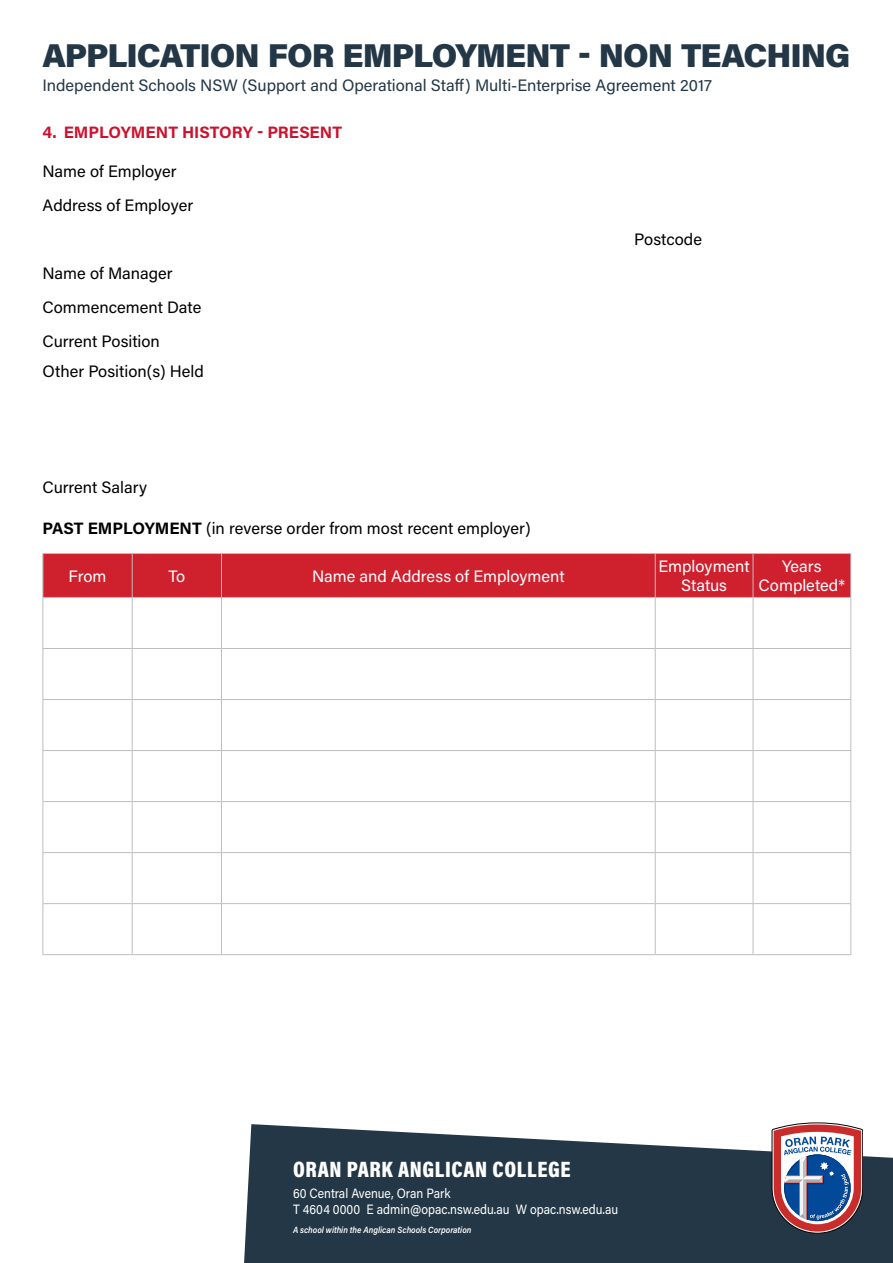
<style>
.page{position:relative;width:893px;height:1263px;background:#fff}
.page>*{position:absolute;margin:0;border:0;box-sizing:border-box;transform-origin:0 0}
.t1{font:900 33px "Acumin Pro";letter-spacing:-.03em;color:#233746}
.t2{font:900 22.5px "Acumin Pro Cond";letter-spacing:.03em;color:#fff}
.t3{font:16.5px/34px "Acumin Pro";color:#000}
.t4{font:16.5px "Acumin Pro";color:#233746}
.t5{font:16.5px/19.8px "Acumin Pro";color:#fff;text-align:center}
.t6{font:700 16.5px "Acumin Pro";letter-spacing:-.005em;color:#cd122d}
.t7{font:13.5px/16.2px "Acumin Pro";color:#fff;scale:.9 1}
.t8{font:italic 600 9px "Acumin Pro";color:#fff;scale:.9 1}
.s1{font-weight:700}
</style>
<div class="page">
<svg style="left:244px;top:1124px;width:649px;height:139px;fill:#233746"></svg>
<svg style="left:772px;top:1123px;width:91px;height:110px"></svg>
<div style="left:44px;top:554px;width:806px;height:43px;background:#cf202e"></div>
<hr style="left:43px;top:553px;width:89px;height:1px;background:#bcbec0">
<hr style="left:43px;top:554px;width:1px;height:43px;background:#bcbec0">
<hr style="left:132px;top:553px;width:89px;height:1px;background:#bcbec0">
<hr style="left:132px;top:554px;width:1px;height:43px;background:#bcbec0">
<hr style="left:221px;top:553px;width:434px;height:1px;background:#bcbec0">
<hr style="left:221px;top:554px;width:1px;height:43px;background:#bcbec0">
<hr style="left:655px;top:553px;width:98px;height:1px;background:#bcbec0">
<hr style="left:655px;top:554px;width:1px;height:43px;background:#bcbec0">
<hr style="left:753px;top:553px;width:98px;height:1px;background:#bcbec0">
<hr style="left:753px;top:554px;width:1px;height:43px;background:#bcbec0">
<hr style="left:850px;top:554px;width:1px;height:43px;background:#bcbec0">
<hr style="left:43px;top:597px;width:89px;height:1px;background:#bcbec0">
<hr style="left:43px;top:598px;width:1px;height:50px;background:#bcbec0">
<hr style="left:132px;top:597px;width:89px;height:1px;background:#bcbec0">
<hr style="left:132px;top:598px;width:1px;height:50px;background:#bcbec0">
<hr style="left:221px;top:597px;width:434px;height:1px;background:#bcbec0">
<hr style="left:221px;top:598px;width:1px;height:50px;background:#bcbec0">
<hr style="left:655px;top:597px;width:98px;height:1px;background:#bcbec0">
<hr style="left:655px;top:598px;width:1px;height:50px;background:#bcbec0">
<hr style="left:753px;top:597px;width:98px;height:1px;background:#bcbec0">
<hr style="left:753px;top:598px;width:1px;height:50px;background:#bcbec0">
<hr style="left:850px;top:598px;width:1px;height:50px;background:#bcbec0">
<hr style="left:43px;top:648px;width:89px;height:1px;background:#bcbec0">
<hr style="left:43px;top:649px;width:1px;height:50px;background:#bcbec0">
<hr style="left:132px;top:648px;width:89px;height:1px;background:#bcbec0">
<hr style="left:132px;top:649px;width:1px;height:50px;background:#bcbec0">
<hr style="left:221px;top:648px;width:434px;height:1px;background:#bcbec0">
<hr style="left:221px;top:649px;width:1px;height:50px;background:#bcbec0">
<hr style="left:655px;top:648px;width:98px;height:1px;background:#bcbec0">
<hr style="left:655px;top:649px;width:1px;height:50px;background:#bcbec0">
<hr style="left:753px;top:648px;width:98px;height:1px;background:#bcbec0">
<hr style="left:753px;top:649px;width:1px;height:50px;background:#bcbec0">
<hr style="left:850px;top:649px;width:1px;height:50px;background:#bcbec0">
<hr style="left:43px;top:699px;width:89px;height:1px;background:#bcbec0">
<hr style="left:43px;top:700px;width:1px;height:50px;background:#bcbec0">
<hr style="left:132px;top:699px;width:89px;height:1px;background:#bcbec0">
<hr style="left:132px;top:700px;width:1px;height:50px;background:#bcbec0">
<hr style="left:221px;top:699px;width:434px;height:1px;background:#bcbec0">
<hr style="left:221px;top:700px;width:1px;height:50px;background:#bcbec0">
<hr style="left:655px;top:699px;width:98px;height:1px;background:#bcbec0">
<hr style="left:655px;top:700px;width:1px;height:50px;background:#bcbec0">
<hr style="left:753px;top:699px;width:98px;height:1px;background:#bcbec0">
<hr style="left:753px;top:700px;width:1px;height:50px;background:#bcbec0">
<hr style="left:850px;top:700px;width:1px;height:50px;background:#bcbec0">
<hr style="left:43px;top:750px;width:89px;height:1px;background:#bcbec0">
<hr style="left:43px;top:751px;width:1px;height:50px;background:#bcbec0">
<hr style="left:132px;top:750px;width:89px;height:1px;background:#bcbec0">
<hr style="left:132px;top:751px;width:1px;height:50px;background:#bcbec0">
<hr style="left:221px;top:750px;width:434px;height:1px;background:#bcbec0">
<hr style="left:221px;top:751px;width:1px;height:50px;background:#bcbec0">
<hr style="left:655px;top:750px;width:98px;height:1px;background:#bcbec0">
<hr style="left:655px;top:751px;width:1px;height:50px;background:#bcbec0">
<hr style="left:753px;top:750px;width:98px;height:1px;background:#bcbec0">
<hr style="left:753px;top:751px;width:1px;height:50px;background:#bcbec0">
<hr style="left:850px;top:751px;width:1px;height:50px;background:#bcbec0">
<hr style="left:43px;top:801px;width:89px;height:1px;background:#bcbec0">
<hr style="left:43px;top:802px;width:1px;height:50px;background:#bcbec0">
<hr style="left:132px;top:801px;width:89px;height:1px;background:#bcbec0">
<hr style="left:132px;top:802px;width:1px;height:50px;background:#bcbec0">
<hr style="left:221px;top:801px;width:434px;height:1px;background:#bcbec0">
<hr style="left:221px;top:802px;width:1px;height:50px;background:#bcbec0">
<hr style="left:655px;top:801px;width:98px;height:1px;background:#bcbec0">
<hr style="left:655px;top:802px;width:1px;height:50px;background:#bcbec0">
<hr style="left:753px;top:801px;width:98px;height:1px;background:#bcbec0">
<hr style="left:753px;top:802px;width:1px;height:50px;background:#bcbec0">
<hr style="left:850px;top:802px;width:1px;height:50px;background:#bcbec0">
<hr style="left:43px;top:852px;width:89px;height:1px;background:#bcbec0">
<hr style="left:43px;top:853px;width:1px;height:50px;background:#bcbec0">
<hr style="left:132px;top:852px;width:89px;height:1px;background:#bcbec0">
<hr style="left:132px;top:853px;width:1px;height:50px;background:#bcbec0">
<hr style="left:221px;top:852px;width:434px;height:1px;background:#bcbec0">
<hr style="left:221px;top:853px;width:1px;height:50px;background:#bcbec0">
<hr style="left:655px;top:852px;width:98px;height:1px;background:#bcbec0">
<hr style="left:655px;top:853px;width:1px;height:50px;background:#bcbec0">
<hr style="left:753px;top:852px;width:98px;height:1px;background:#bcbec0">
<hr style="left:753px;top:853px;width:1px;height:50px;background:#bcbec0">
<hr style="left:850px;top:853px;width:1px;height:50px;background:#bcbec0">
<hr style="left:43px;top:903px;width:89px;height:1px;background:#bcbec0">
<hr style="left:43px;top:904px;width:1px;height:50px;background:#bcbec0">
<hr style="left:132px;top:903px;width:89px;height:1px;background:#bcbec0">
<hr style="left:132px;top:904px;width:1px;height:50px;background:#bcbec0">
<hr style="left:221px;top:903px;width:434px;height:1px;background:#bcbec0">
<hr style="left:221px;top:904px;width:1px;height:50px;background:#bcbec0">
<hr style="left:655px;top:903px;width:98px;height:1px;background:#bcbec0">
<hr style="left:655px;top:904px;width:1px;height:50px;background:#bcbec0">
<hr style="left:753px;top:903px;width:98px;height:1px;background:#bcbec0">
<hr style="left:753px;top:904px;width:1px;height:50px;background:#bcbec0">
<hr style="left:850px;top:904px;width:1px;height:50px;background:#bcbec0">
<hr style="left:43px;top:954px;width:89px;height:1px;background:#bcbec0">
<hr style="left:132px;top:954px;width:89px;height:1px;background:#bcbec0">
<hr style="left:221px;top:954px;width:434px;height:1px;background:#bcbec0">
<hr style="left:655px;top:954px;width:98px;height:1px;background:#bcbec0">
<hr style="left:753px;top:954px;width:98px;height:1px;background:#bcbec0">
<h1 class="t1" style="left:43px;top:32px;width:809px">APPLICATION FOR EMPLOYMENT - NON TEACHING</h1>
<p class="t4" style="left:43px;top:74px;width:671px">Independent Schools NSW (Support and Operational Staff) Multi-Enterprise Agreement 2017</p>
<p class="t6" style="left:43px;top:121px;width:301px">4. EMPLOYMENT HISTORY - PRESENT</p>
<p class="t3" style="left:43px;top:153px;width:152px">Name of Employer<br>Address of Employer</p>
<p class="t3" style="left:43px;top:256px;width:160px">Name of Manager<br>Commencement Date<br>Current Position</p>
<p class="t3" style="left:43px;top:353px;width:163px">Other Position(s) Held</p>
<p class="t3" style="left:634px;top:221px;width:69px">Postcode</p>
<p class="t3" style="left:43px;top:470px;width:106px">Current Salary</p>
<p class="t3" style="left:43px;top:511px;width:490px"><span class="s1">PAST EMPLOYMENT</span> (in reverse order from most recent employer)</p>
<p class="t5" style="left:69px;top:565px;width:39px">From</p>
<p class="t5" style="left:169px;top:565px;width:18px">To</p>
<p class="t5" style="left:312px;top:565px;width:254px">Name and Address of Employment</p>
<p class="t5" style="left:658px;top:555px;width:93px">Employment<br>Status</p>
<p class="t5" style="left:759px;top:555px;width:88px">Years<br>Completed*</p>
<h2 class="t2" style="left:293px;top:1155px;width:279px">ORAN PARK ANGLICAN COLLEGE</h2>
<p class="t7" style="left:293px;top:1184px;width:363px">60 Central Avenue, Oran Park<br>T 4604 0000 E admin@opac.nsw.edu.au W opac.nsw.edu.au</p>
<p class="t8" style="left:293px;top:1224px;width:200px">A school within the Anglican Schools Corporation</p>
</div>
